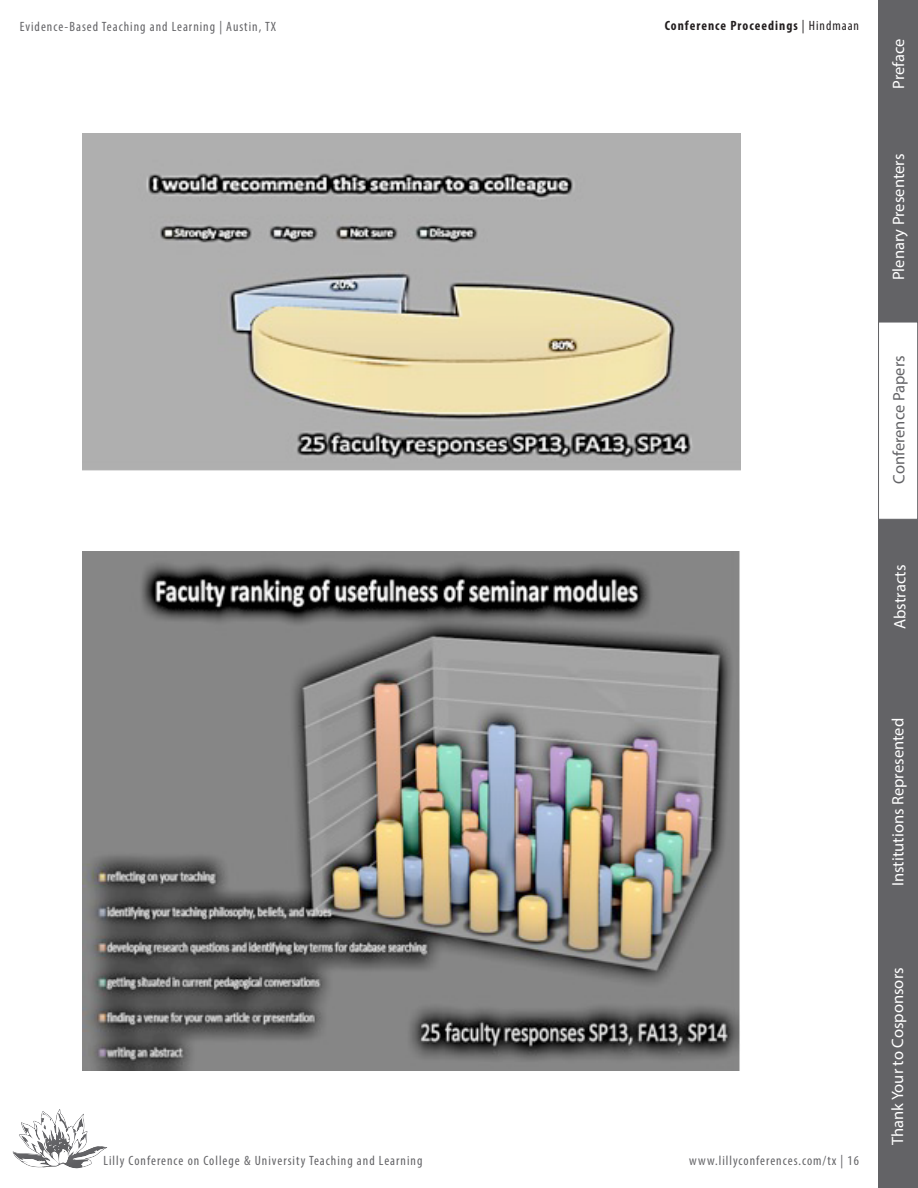
<style>
.page{position:relative;width:918px;height:1188px;background:#fff}
.page>*{position:absolute;margin:0;border:0;box-sizing:border-box;transform-origin:0 0}
.t1{font:16.5px "Myriad Pro";color:#fff}
.t2{font:16.5px "Myriad Pro";color:#636366}
.t3{font:condensed 13.5px "Myriad Pro";letter-spacing:.075em;color:#636366}
.t4{font:700 condensed 13.5px "Myriad Pro";letter-spacing:.075em;color:#231f20}
.s1{font-weight:400}
</style>
<div class="page">
<div style="left:878px;top:0;width:40px;height:1188px;background:#636366"></div>
<div style="left:878px;top:322px;width:40px;height:197px;background:#fff;border:1px solid #636366"></div>
<svg style="left:12px;top:1109px;width:96px;height:60px"></svg>
<img style="left:82px;top:133px;width:659px;height:338px">
<img style="left:82px;top:552px;width:658px;height:519px">
<p class="t3" style="left:20px;top:18px;width:258px">Evidence-Based Teaching and Learning | Austin, TX</p>
<p class="t4" style="left:665px;top:17px;width:196px">Conference Proceedings <span class="s1">| Hindmaan</span></p>
<p class="t1" style="left:889px;top:89px;width:52px;rotate:-90deg">Preface</p>
<p class="t1" style="left:888px;top:280px;width:128px;rotate:-90deg">Plenary Presenters</p>
<p class="t2" style="left:889px;top:484px;width:130px;rotate:-90deg">Conference Papers</p>
<p class="t1" style="left:890px;top:629px;width:66px;rotate:-90deg">Abstracts</p>
<p class="t1" style="left:888px;top:886px;width:170px;rotate:-90deg">Institutions Represented</p>
<p class="t3" style="left:104px;top:1152px;width:320px">Lilly Conference on College &amp; University Teaching and Learning</p>
<p class="t3" style="left:689px;top:1152px;width:171px">www.lillyconferences.com/tx | 16</p>
<p class="t1" style="left:887px;top:1145px;width:179px;rotate:-90deg">Thank Your to Cosponsors</p>
</div>
